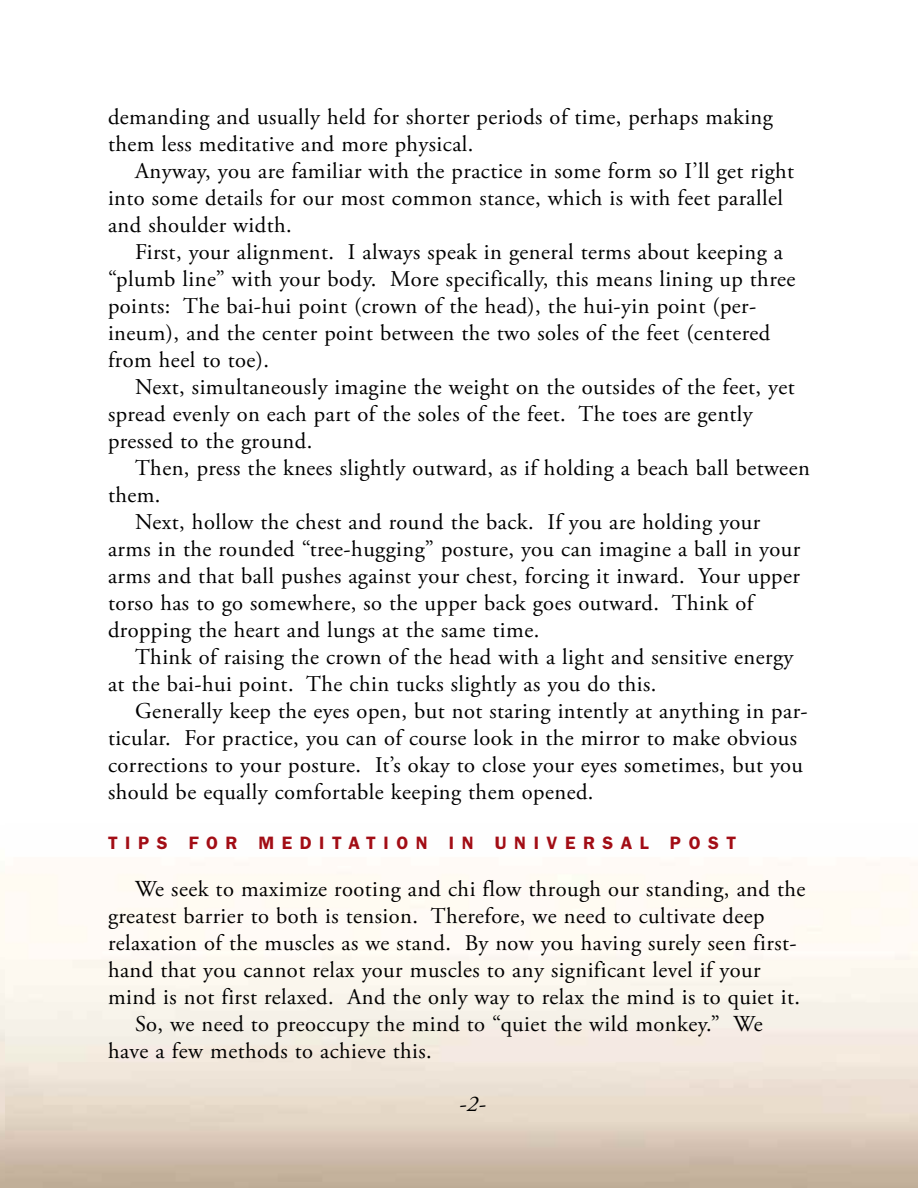
<style>
.page{position:relative;width:918px;height:1188px;background:#fff}
.page>*{position:absolute;margin:0;border:0;box-sizing:border-box;transform-origin:0 0}
.t1{font:22.5px/27px "Adobe Garamond Pro";letter-spacing:.02em;color:#000}
.t2{font:italic 22.5px "Adobe Garamond Pro";color:#000}
.t3{font:600 18px "Franklin Gothic";letter-spacing:.42em;color:#a20d15}
</style>
<div class="page">
<p class="t1" style="left:108px;top:105px;width:666px">demanding and usually held for shorter periods of time, perhaps making them less meditative and more physical.</p>
<p class="t1" style="left:108px;top:159px;width:688px;text-indent:27px">Anyway, you are familiar with the practice in some form so I’ll get right into some details for our most common stance, which is with feet parallel and shoulder width.</p>
<p class="t1" style="left:108px;top:240px;width:689px;text-indent:27px">First, your alignment. I always speak in general terms about keeping a “plumb line” with your body. More specifically, this means lining up three points: The bai-hui point (crown of the head), the hui-yin point (per&shy;ineum), and the center point between the two soles of the feet (centered from heel to toe).</p>
<p class="t1" style="left:108px;top:375px;width:688px;text-indent:27px">Next, simultaneously imagine the weight on the outsides of the feet, yet spread evenly on each part of the soles of the feet. The toes are gently pressed to the ground.</p>
<p class="t1" style="left:135px;top:456px;width:676px">Then, press the knees slightly outward, as if holding a beach ball between</p>
<p class="t1" style="left:108px;top:483px;width:54px">them.</p>
<p class="t1" style="left:135px;top:510px;width:627px">Next, hollow the chest and round the back. If you are holding your</p>
<p class="t1" style="left:108px;top:537px;width:694px">arms in the rounded “tree-hugging” posture, you can imagine a ball in your</p>
<p class="t1" style="left:108px;top:564px;width:693px">arms and that ball pushes against your chest, forcing it inward. Your upper</p>
<p class="t1" style="left:108px;top:591px;width:647px">torso has to go somewhere, so the upper back goes outward. Think of</p>
<p class="t1" style="left:108px;top:618px;width:433px">dropping the heart and lungs at the same time.</p>
<p class="t1" style="left:135px;top:645px;width:660px">Think of raising the crown of the head with a light and sensitive energy</p>
<p class="t1" style="left:108px;top:672px;width:550px">at the bai-hui point. The chin tucks slightly as you do this.</p>
<p class="t1" style="left:135px;top:699px;width:674px">Generally keep the eyes open, but not staring intently at anything in par-</p>
<p class="t1" style="left:108px;top:726px;width:691px">ticular. For practice, you can of course look in the mirror to make obvious</p>
<p class="t1" style="left:108px;top:753px;width:697px">corrections to your posture. It’s okay to close your eyes sometimes, but you</p>
<p class="t1" style="left:108px;top:780px;width:487px">should be equally comfortable keeping them opened.</p>
<p class="t3" style="left:108px;top:837px;width:630px">TIPS FOR MEDITATION IN UNIVERSAL POST</p>
<p class="t1" style="left:135px;top:878px;width:672px">We seek to maximize rooting and chi flow through our standing, and the</p>
<p class="t1" style="left:108px;top:905px;width:658px">greatest barrier to both is tension. Therefore, we need to cultivate deep</p>
<p class="t1" style="left:108px;top:932px;width:690px">relaxation of the muscles as we stand. By now you having surely seen first-</p>
<p class="t1" style="left:108px;top:959px;width:654px">hand that you cannot relax your muscles to any significant level if your</p>
<p class="t1" style="left:108px;top:986px;width:694px">mind is not first relaxed. And the only way to relax the mind is to quiet it.</p>
<p class="t1" style="left:135px;top:1013px;width:629px">So, we need to preoccupy the mind to “quiet the wild monkey.” We</p>
<p class="t1" style="left:108px;top:1040px;width:325px">have a few methods to achieve this.</p>
<p class="t2" style="left:459px;top:1095px;width:28px">-2-</p>
</div>
